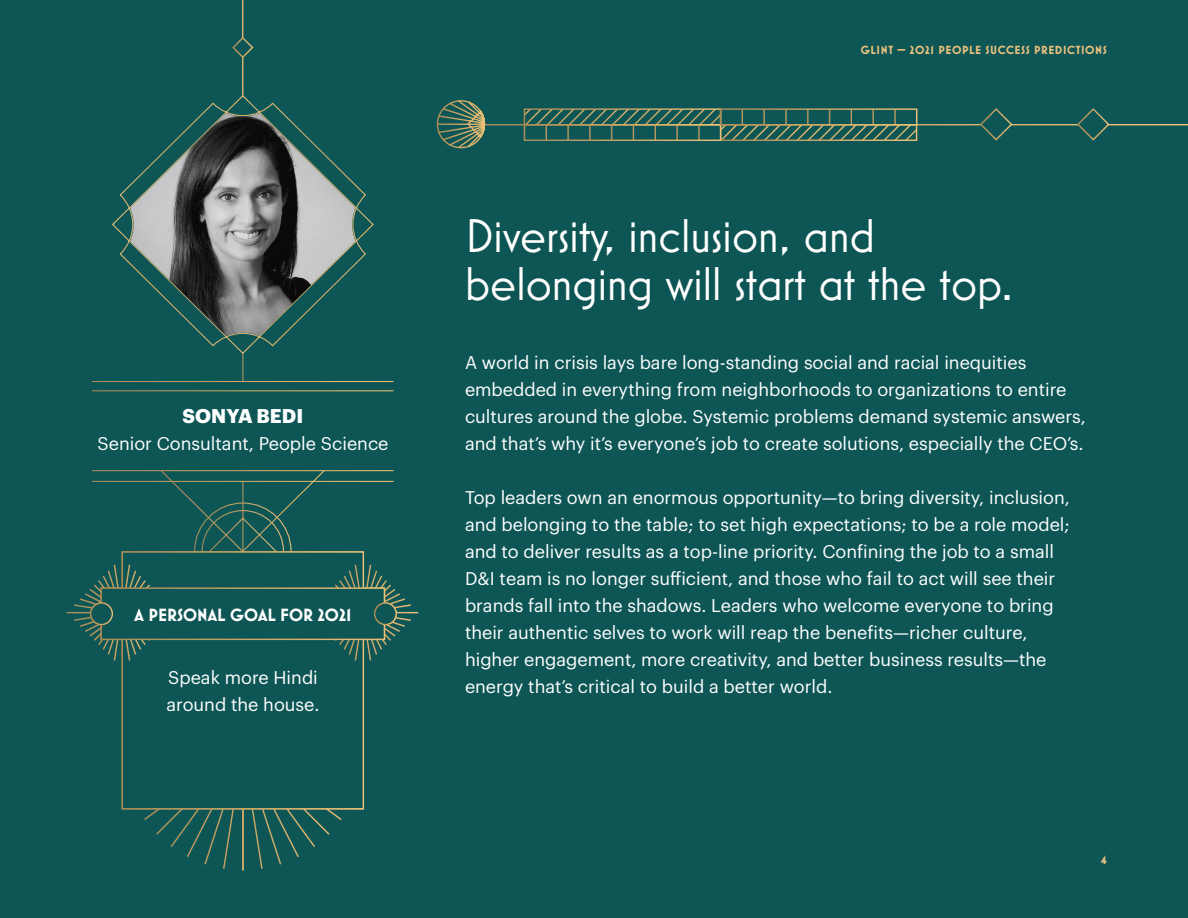
<style>
.page{position:relative;width:1188px;height:918px;background:#0e5655}
.page>*{position:absolute;margin:0;border:0;box-sizing:border-box;transform-origin:0 0}
.t1{font:48px/48px "Mostra Nuova";color:#fff}
.t2{font:700 19.5px "Graphik";letter-spacing:.005em;color:#fff}
.t3{font:18px/27px "Graphik";color:#fff}
.t4{font:700 18px "Mostra Nuova";color:#fff}
.t5{font:700 12px "Mostra Nuova";letter-spacing:.05em;color:#ebc27d}
</style>
<div class="page">
<svg style="left:242px;top:355px;width:1px;height:26px"></svg>
<hr style="left:92px;top:390px;width:302px;height:1px;background:#fff">
<hr style="left:92px;top:381px;width:302px;height:1px;background:#fff">
<hr style="left:92px;top:481px;width:302px;height:1px;background:#fff">
<hr style="left:92px;top:470px;width:302px;height:1px;background:#fff">
<svg style="left:160px;top:470px;width:166px;height:81px"></svg>
<svg style="left:112px;top:96px;width:262px;height:259px"></svg>
<hr style="left:484px;top:124px;width:704px;height:1px;background:#fff">
<svg style="left:524px;top:109px;width:393px;height:31px"></svg>
<svg style="left:121px;top:662px;width:244px;height:209px"></svg>
<svg style="left:436px;top:100px;width:50px;height:49px"></svg>
<svg style="left:1076px;top:108px;width:35px;height:33px"></svg>
<svg style="left:979px;top:108px;width:34px;height:33px"></svg>
<hr style="left:242px;top:0;width:2px;height:96px;background:#fff">
<svg style="left:232px;top:36px;width:22px;height:23px"></svg>
<div style="left:122px;top:552px;width:241px;height:257px;background:#0e5655"></div>
<svg style="left:306px;top:563px;width:113px;height:99px"></svg>
<svg style="left:66px;top:563px;width:113px;height:99px"></svg>
<div style="left:101px;top:588px;width:283px;height:51px;background:#0e5655"></div>
<div style="left:91px;top:603px;width:21px;height:22px;background:#0e5655;border-radius:50%"></div>
<div style="left:90px;top:602px;width:23px;height:23px;border:1px solid #fff;border-radius:50%"></div>
<div style="left:375px;top:603px;width:21px;height:22px;background:#0e5655;border-radius:50%"></div>
<div style="left:374px;top:602px;width:23px;height:23px;border:1px solid #fff;border-radius:50%"></div>
<img style="left:130px;top:113px;width:226px;height:223px">
<p class="t2" style="left:183px;top:401px;width:122px">SONYA BEDI</p>
<p class="t3" style="left:98px;top:428px;width:292px">Senior Consultant, People Science</p>
<p class="t4" style="left:135px;top:604px;width:218px">A PERSONAL GOAL FOR 2021</p>
<p class="t3" style="left:167px;top:662px;width:154px">Speak more Hindi around the house.</p>
<p class="t5" style="left:861px;top:43px;width:248px">GLINT — 2021 PEOPLE SUCCESS PREDICTIONS</p>
<h3 class="t1" style="left:465px;top:211px;width:550px">Diversity, inclusion, and belonging will start at the top.</h3>
<p class="t3" style="left:465px;top:347px;width:622px">A world in crisis lays bare long-standing social and racial inequities embedded in everything from neighborhoods to organizations to entire cultures around the globe. Systemic problems demand systemic answers, and that’s why it’s everyone’s job to create solutions, especially the CEO’s.</p>
<p class="t3" style="left:465px;top:482px;width:606px">Top leaders own an enormous opportunity—to bring diversity, inclusion, and belonging to the table; to set high expectations; to be a role model; and to deliver results as a top-line priority. Confining the job to a small D&amp;I team is no longer sufficient, and those who fail to act will see their brands fall into the shadows. Leaders who welcome everyone to bring their authentic selves to work will reap the benefits—richer culture, higher engagement, more creativity, and better business results—the energy that’s critical to build a better world.</p>
<p class="t5" style="left:1101px;top:853px;width:8px">4</p>
</div>
